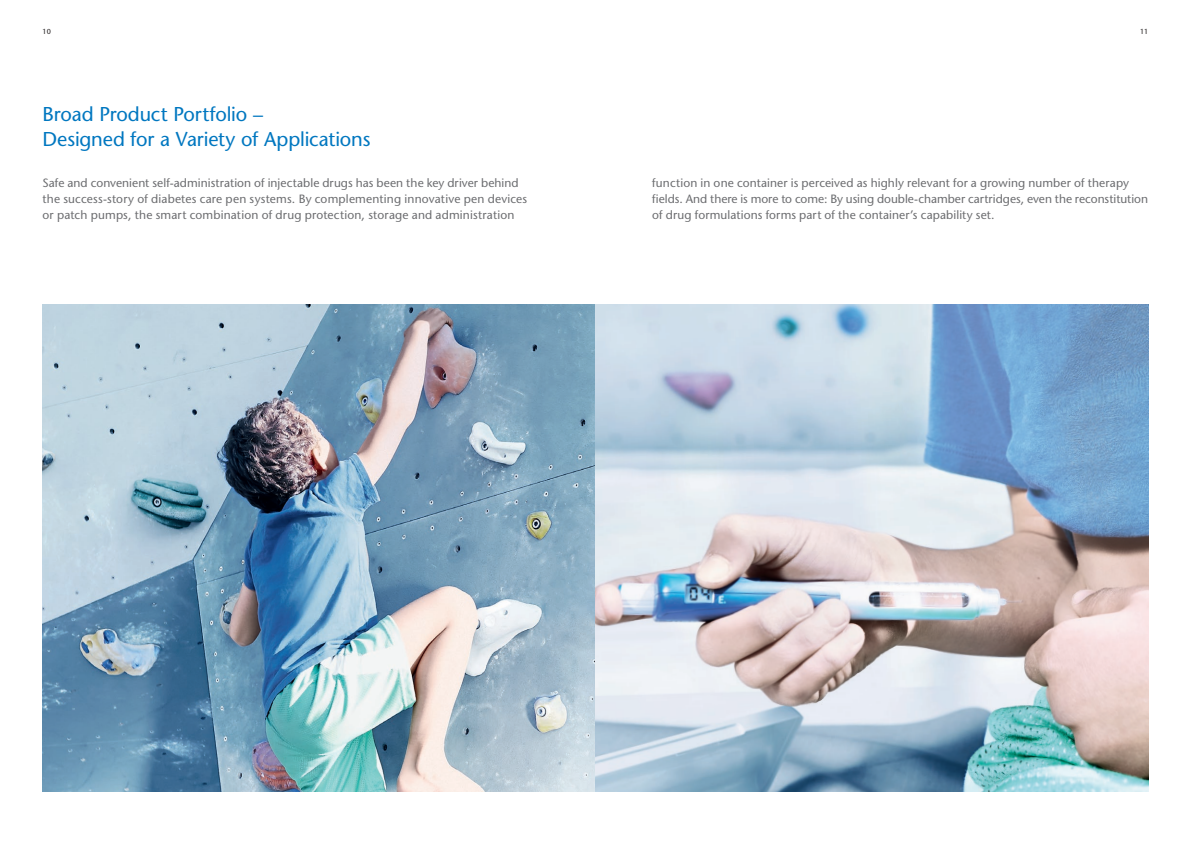
<style>
.page{position:relative;width:1191px;height:842px;background:#fff}
.page>*{position:absolute;margin:0;border:0;box-sizing:border-box;transform-origin:0 0}
.t1{font:500 20px/25px "Stone Sans Std";letter-spacing:-.01em;color:#0077c0}
.t2{font:500 12px/16px "Stone Sans Std";letter-spacing:.01em;color:#6c6d70}
.t3{font:500 7.2px "Stone Sans Std";color:#231f20}
</style>
<div class="page">
<img style="left:43px;top:305px;width:1105px;height:486px">
<p class="t3" style="left:43px;top:27px;width:10px">10</p>
<p class="t3" style="left:1140px;top:27px;width:10px">11</p>
<h1 class="t1" style="left:43px;top:102px;width:329px">Broad Product Portfolio –<br>Designed for a Variety of Applications</h1>
<p class="t2" style="left:43px;top:175px;width:486px">Safe and convenient self-administration of injectable drugs has been the key driver behind the success-story of diabetes care pen systems. By complementing innovative pen devices or patch pumps, the smart combination of drug protection, storage and administration</p>
<p class="t2" style="left:652px;top:175px;width:497px">function in one container is perceived as highly relevant for a growing number of therapy fields. And there is more to come: By using double-chamber cartridges, even the reconstitution of drug formulations forms part of the container’s capability set.</p>
</div>
